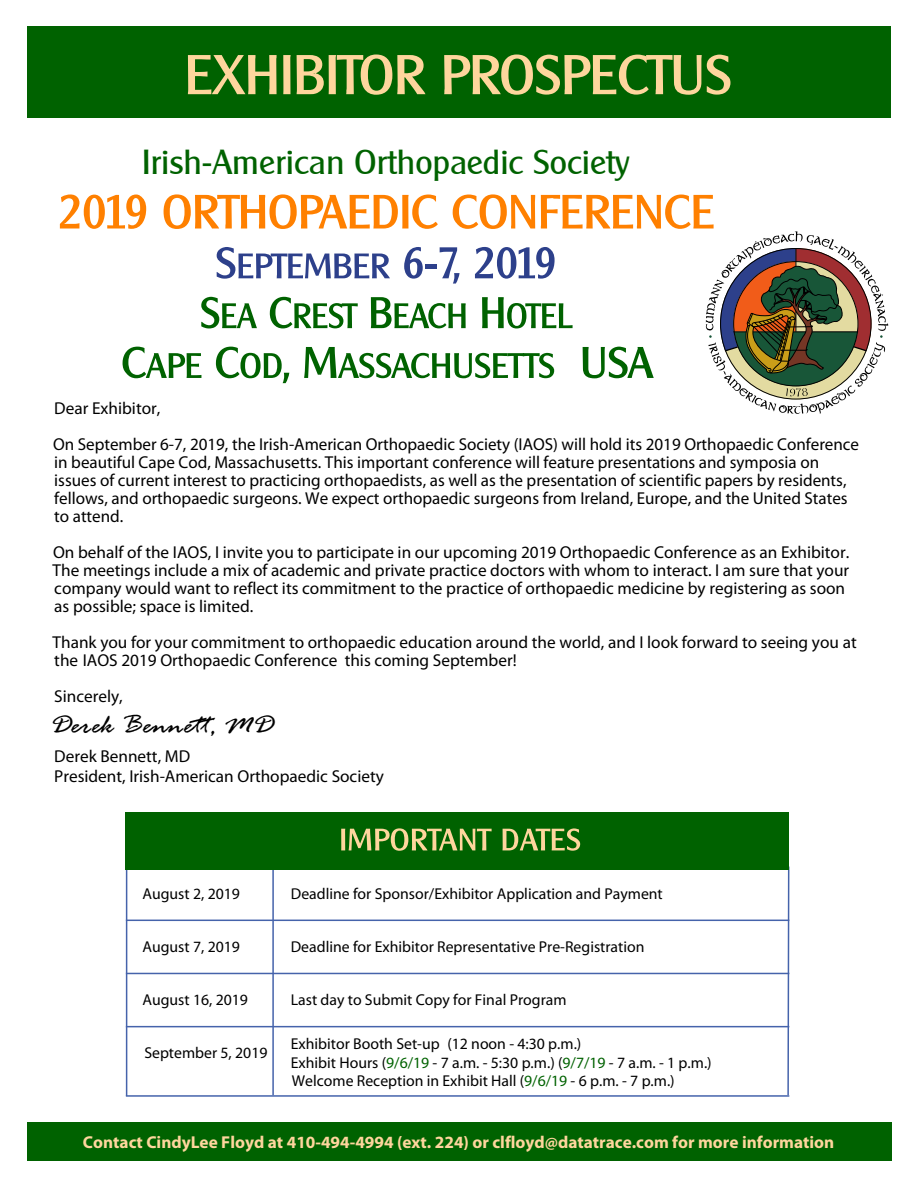
<style>
.page{position:relative;width:918px;height:1188px;background:#fff}
.page>*{position:absolute;margin:0;border:0;box-sizing:border-box;transform-origin:0 0}
.t1{font:33.9px "Clarity Gothic SF";color:#006200}
.t2{font:italic 30px "Rage";color:#000}
.t3{font:17.25px/18px "Myriad Pro";color:#000}
.t4{font:700 17.25px "Myriad Pro";color:#fed69d}
.t5{font:15.75px/18px "Myriad Pro";color:#000}
.s1{color:#006200}
</style>
<div class="page">
<div style="left:27px;top:27px;width:864px;height:91px;background:#006200"></div>
<div style="left:28px;top:1122px;width:864px;height:39px;background:#006200"></div>
<svg style="left:188px;top:55px;width:89px;height:39px"></svg>
<svg style="left:283px;top:55px;width:8px;height:39px"></svg>
<svg style="left:297px;top:55px;width:129px;height:40px"></svg>
<svg style="left:444px;top:55px;width:286px;height:40px"></svg>
<svg style="left:60px;top:194px;width:828px;height:220px"></svg>
<hr style="left:126px;top:920px;width:663px;height:1px;background:#4563ab">
<hr style="left:126px;top:973px;width:663px;height:1px;background:#4563ab">
<hr style="left:126px;top:1026px;width:663px;height:1px;background:#4563ab">
<hr style="left:126px;top:1095px;width:663px;height:2px;background:#4563ab">
<hr style="left:126px;top:866px;width:1px;height:230px;background:#4563ab">
<hr style="left:272px;top:866px;width:2px;height:229px;background:#4563ab">
<svg style="left:787px;top:866px;width:3px;height:231px"></svg>
<div style="left:125px;top:813px;width:664px;height:57px;background:#006200"></div>
<svg style="left:341px;top:828px;width:151px;height:23px"></svg>
<svg style="left:502px;top:828px;width:78px;height:23px"></svg>
<h1 class="t1" style="left:142px;top:143px;width:489px">Irish-American Orthopaedic Society</h1>
<p class="t3" style="left:53px;top:392px;width:807px;line-height:36px">Dear Exhibitor,<br>On September 6-7, 2019, the Irish-American Orthopaedic Society (IAOS) will hold its 2019 Orthopaedic Conference</p>
<p class="t3" style="left:54px;top:455px;width:795px">in beautiful Cape Cod, Massachusetts. This important conference will feature presentations and symposia on issues of current interest to practicing orthopaedists, as well as the presentation of scientific papers by residents, fellows, and orthopaedic surgeons. We expect orthopaedic surgeons from Ireland, Europe, and the United States to attend.</p>
<p class="t3" style="left:53px;top:545px;width:798px">On behalf of the IAOS, I invite you to participate in our upcoming 2019 Orthopaedic Conference as an Exhibitor.<br>The meetings include a mix of academic and private practice doctors with whom to interact. I am sure that your company would want to reflect its commitment to the practice of orthopaedic medicine by registering as soon as possible; space is limited.</p>
<p class="t3" style="left:53px;top:635px;width:806px">Thank you for your commitment to orthopaedic education around the world, and I look forward to seeing you at the IAOS 2019 Orthopaedic Conference this coming September!</p>
<p class="t3" style="left:54px;top:689px;width:70px">Sincerely,</p>
<h2 class="t2" style="left:50px;top:715px;width:224px">Derek Bennett, MD</h2>
<p class="t3" style="left:54px;top:748px;width:331px;line-height:19.8px">Derek Bennett, MD<br>President, Irish-American Orthopaedic Society</p>
<p class="t5" style="left:142px;top:886px;width:99px">August 2, 2019</p>
<p class="t5" style="left:291px;top:886px;width:374px">Deadline for Sponsor/Exhibitor Application and Payment</p>
<p class="t5" style="left:142px;top:939px;width:99px">August 7, 2019</p>
<p class="t5" style="left:291px;top:939px;width:355px">Deadline for Exhibitor Representative Pre-Registration</p>
<p class="t5" style="left:142px;top:992px;width:107px">August 16, 2019</p>
<p class="t5" style="left:291px;top:992px;width:277px">Last day to Submit Copy for Final Program</p>
<p class="t5" style="left:144px;top:1046px;width:125px">September 5, 2019</p>
<p class="t5" style="left:291px;top:1037px;width:422px">Exhibitor Booth Set-up (12 noon - 4:30 p.m.)<br>Exhibit Hours (<span class="s1">9/6/19</span> - 7 a.m. - 5:30 p.m.) (<span class="s1">9/7/19</span> - 7 a.m. - 1 p.m.)<br>Welcome Reception in Exhibit Hall (<span class="s1">9/6/19</span> - 6 p.m. - 7 p.m.)</p>
<p class="t4" style="left:83px;top:1135px;width:753px">Contact CindyLee Floyd at 410-494-4994 (ext. 224) or clfloyd@datatrace.com for more information</p>
</div>
